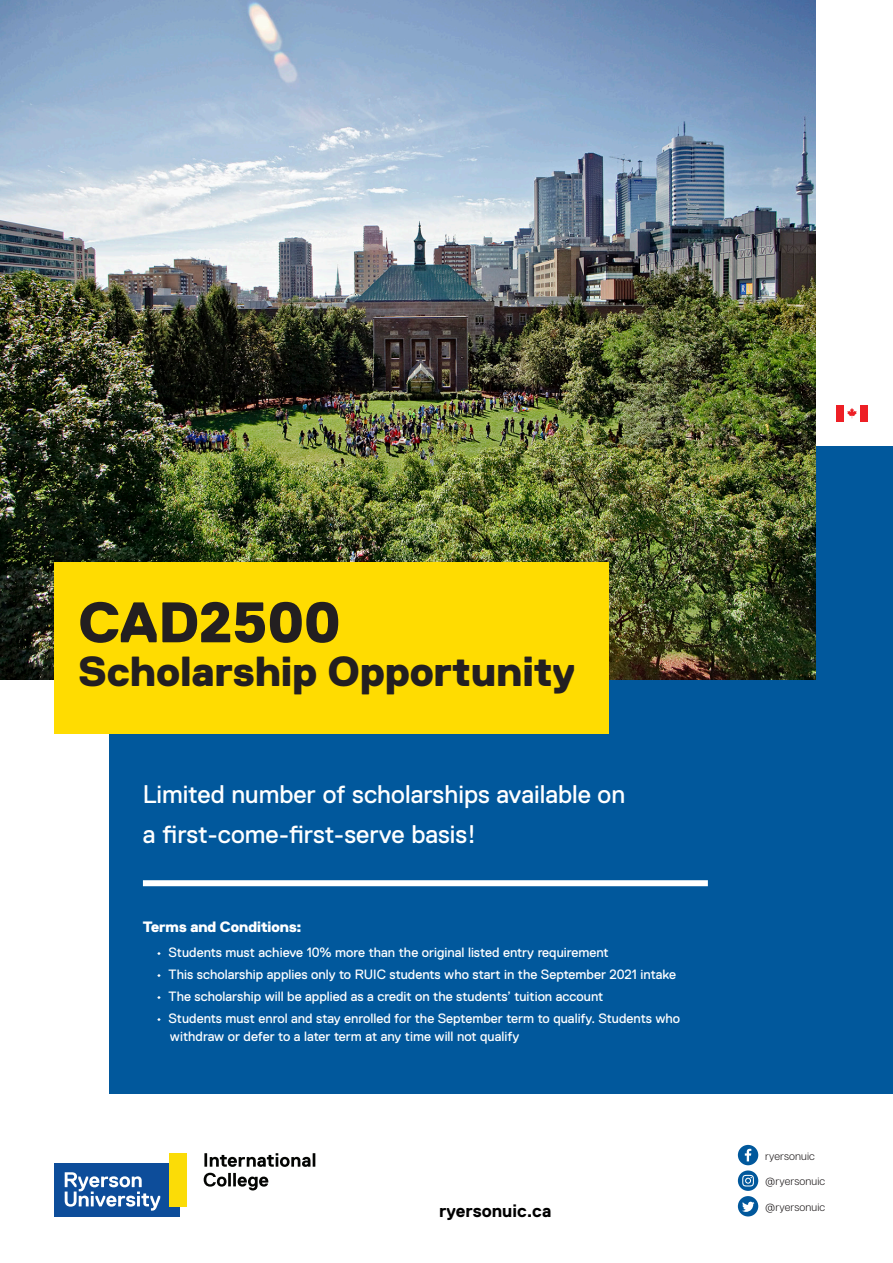
<style>
.page{position:relative;width:893px;height:1263px;background:#fff}
.page>*{position:absolute;margin:0;border:0;box-sizing:border-box;transform-origin:0 0}
.t1{font:800 57px "Replica LL";letter-spacing:.01em;color:#231f20}
.t2{font:800 42px "Replica LL";letter-spacing:.01em;color:#231f20}
._8_Source_Sans_Pro{font:25.5px "Replica LL";color:#fff}
.t3{font:700 18px "Replica LL";color:#000}
._8_Source_Sans_Pro-2{font:800 15px "Replica LL";color:#fff}
._8_Source_Sans_Pro-3{font:13.5px/18px "Replica LL";color:#fff}
.t4{font:300 11.4px "Replica LL";letter-spacing:.01em;color:#231f20}
</style>
<div class="page">
<div style="left:109px;top:447px;width:784px;height:646px;background:#01589c"></div>
<img style="left:1px;top:0;width:815px;height:680px">
<svg style="left:204px;top:1153px;width:111px;height:14px"></svg>
<svg style="left:204px;top:1173px;width:64px;height:17px"></svg>
<div style="left:54px;top:1163px;width:126px;height:54px;background:#0d4d9a"></div>
<div style="left:169px;top:1153px;width:18px;height:53px;background:#fbdc07"></div>
<svg style="left:65px;top:1172px;width:95px;height:38px"></svg>
<div style="left:836px;top:405px;width:8px;height:16px;background:#ed1f25"></div>
<div style="left:860px;top:405px;width:8px;height:16px;background:#ed1f25"></div>
<svg style="left:847px;top:408px;width:10px;height:10px"></svg>
<div style="left:738px;top:1145px;width:20px;height:20px;background:#01589c;border-radius:50%"></div>
<svg style="left:745px;top:1149px;width:6px;height:12px"></svg>
<svg style="left:738px;top:1170px;width:20px;height:21px"></svg>
<svg style="left:742px;top:1175px;width:12px;height:11px"></svg>
<svg style="left:738px;top:1196px;width:20px;height:20px"></svg>
<div style="left:54px;top:562px;width:554px;height:171px;background:#ffdc01"></div>
<div style="left:143px;top:880px;width:565px;height:6px;background:#fff"></div>
<p class="t1" style="left:79px;top:590px;width:263px">CAD2500</p>
<p class="t2" style="left:79px;top:647px;width:498px">Scholarship Opportunity</p>
<p class="_8_Source_Sans_Pro" style="left:143px;top:780px;width:484px">Limited number of scholarships available on</p>
<p class="_8_Source_Sans_Pro" style="left:143px;top:820px;width:335px">a first-come-first-serve basis!</p>
<p class="_8_Source_Sans_Pro-2" style="left:143px;top:918px;width:160px">Terms and Conditions:</p>
<p class="_8_Source_Sans_Pro-3" style="left:156px;top:943px;width:454px">• Students must achieve 10% more than the original listed entry requirement</p>
<p class="_8_Source_Sans_Pro-3" style="left:156px;top:965px;width:521px">• This scholarship applies only to RUIC students who start in the September 2021 intake</p>
<p class="_8_Source_Sans_Pro-3" style="left:156px;top:987px;width:448px">• The scholarship will be applied as a credit on the students’ tuition account</p>
<p class="_8_Source_Sans_Pro-3" style="left:170px;top:1009px;width:512px;text-indent:-14px">• Students must enrol and stay enrolled for the September term to qualify. Students who withdraw or defer to a later term at any time will not qualify</p>
<p class="t3" style="left:439px;top:1200px;width:114px">ryersonuic.ca</p>
<p class="t4" style="left:765px;top:1149px;width:51px">ryersonuic</p>
<p class="t4" style="left:765px;top:1175px;width:62px">@ryersonuic</p>
<p class="t4" style="left:765px;top:1200px;width:62px">@ryersonuic</p>
</div>
